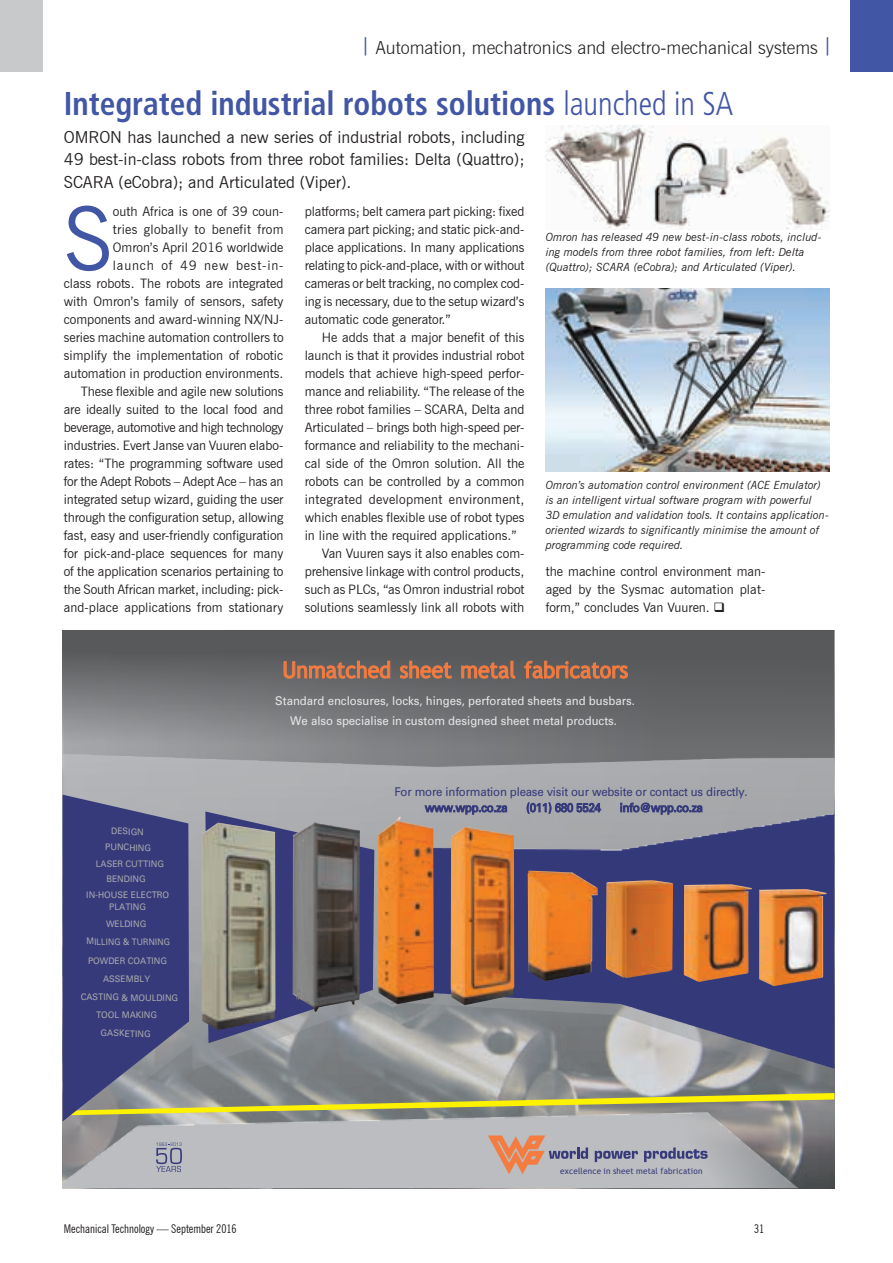
<style>
.page{position:relative;width:893px;height:1263px;background:#fff}
.page>*{position:absolute;margin:0;border:0;box-sizing:border-box;transform-origin:0 0}
.t1{font:87.75px "News Gothic BT";color:#4256a6}
.t2{font:700 condensed 33px "Frutiger LT Std";color:#4256a6;scale:.95 1}
.t3{font:22.65px "Trebuchet MS";color:#f47c41;scale:.94 1}
.t4{font:300 18px "News Gothic BT";color:#231f20}
.t5{font:16.5px/22.5px "News Gothic BT";color:#231f20;text-align:justify}
.t6{font:13.05px/18px "News Gothic BT";color:#231f20;text-align:justify}
.t7{font:13.05px "News Gothic BT";letter-spacing:.025em;color:#231f20}
.t8{font:12.15px "Univers";color:#e6e7e8;scale:.94 1}
.t9{font:12.15px "Univers";letter-spacing:-.015em;color:#36397a;scale:.94 1}
.t10{font:condensed 12px "News Gothic BT";color:#231f20}
.t11{font:italic 11.25px/15px "News Gothic BT";color:#231f20}
.t12{font:9px/11.2px "Univers";color:#a7a9ac;text-align:center;scale:.94 1}
.t13{font:9px "Univers";color:#a7a9ac;scale:.91 1}
.t14{font:8.55px "Trebuchet MS";letter-spacing:.025em;color:#36397a;scale:.95 1}
.s1{color:#4256a6}
.s2{font-weight:300}
</style>
<div class="page">
<div style="left:0;top:0;width:43px;height:72px;background:#c7c9cb"></div>
<div style="left:851px;top:0;width:42px;height:72px;background:#4256a6"></div>
<svg style="left:63px;top:818px;width:771px;height:303px"></svg>
<img style="left:63px;top:630px;width:771px;height:188px">
<img style="left:63px;top:1112px;width:735px;height:76px">
<svg style="left:488px;top:1135px;width:100px;height:39px"></svg>
<svg style="left:595px;top:1151px;width:43px;height:11px"></svg>
<svg style="left:644px;top:1147px;width:64px;height:15px"></svg>
<svg style="left:156px;top:1142px;width:26px;height:30px"></svg>
<svg style="left:284px;top:661px;width:106px;height:17px"></svg>
<svg style="left:400px;top:661px;width:52px;height:17px"></svg>
<svg style="left:461px;top:661px;width:54px;height:17px"></svg>
<svg style="left:525px;top:661px;width:103px;height:17px"></svg>
<img style="left:546px;top:125px;width:283px;height:105px">
<img style="left:546px;top:288px;width:283px;height:184px">
<h3 class="t4" style="left:361px;top:37px;width:473px"><span class="s1">⎪</span> Automation, mechatronics and electro-mechanical systems <span class="s1">⎪</span></h3>
<h2 class="t2" style="left:64px;top:84px;width:706px">Integrated industrial robots solutions <span class="s2">launched in SA</span></h2>
<p class="t5" style="left:64px;top:126px;width:462px">OMRON has launched a new series of industrial robots, including 49 best-in-class robots from three robot families: Delta (Quattro); SCARA (eCobra); and Articulated (Viper).</p>
<h1 class="t1" style="left:64px;top:186px;width:51px">S</h1>
<p class="t6" style="left:64px;top:202px;width:221px;text-align:right">outh Africa is one of 39 coun-<br>tries globally to benefit from<br>Omron’s April 2016 worldwide<br>launch of 49 new best-in-<br>class robots. The robots are integrated with Omron’s family of sensors, safety components and award-winning NX/NJ&shy;series machine automation controllers to simplify the implementation of robotic automation in production environments.<br>These flexible and agile new solutions are ideally suited to the local food and beverage, automotive and high technology industries. Evert Janse van Vuuren elabo&shy;rates: “The programming software used for the Adept Robots – Adept Ace – has an integrated setup wizard, guiding the user through the configuration setup, allowing fast, easy and user-friendly configuration for pick-and-place sequences for many of the application scenarios pertaining to the South African market, including: pick&shy;and-place applications from stationary</p>
<p class="t6" style="left:305px;top:202px;width:221px">platforms; belt camera part picking: fixed camera part picking; and static pick-and&shy;place applications. In many applications relating to pick-and-place, with or without cameras or belt tracking, no complex cod&shy;ing is necessary, due to the setup wizard’s automatic code generator.”</p>
<p class="t6" style="left:322px;top:328px;width:204px">He adds that a major benefit of this</p>
<p class="t6" style="left:305px;top:346px;width:221px">launch is that it provides industrial robot</p>
<p class="t6" style="left:305px;top:364px;width:221px">models that achieve high-speed perfor-</p>
<p class="t6" style="left:305px;top:382px;width:221px">mance and reliability. “The release of the</p>
<p class="t6" style="left:305px;top:400px;width:221px">three robot families – SCARA, Delta and</p>
<p class="t6" style="left:305px;top:418px;width:221px">Articulated – brings both high-speed per-</p>
<p class="t6" style="left:305px;top:436px;width:221px">formance and reliability to the mechani-</p>
<p class="t6" style="left:305px;top:454px;width:221px">cal side of the Omron solution. All the</p>
<p class="t6" style="left:305px;top:472px;width:221px">robots can be controlled by a common</p>
<p class="t7" style="left:305px;top:491px;width:221px">integrated development environment,</p>
<p class="t6" style="left:305px;top:508px;width:221px">which enables flexible use of robot types</p>
<p class="t6" style="left:305px;top:526px;width:213px">in line with the required applications.”</p>
<p class="t6" style="left:322px;top:544px;width:204px">Van Vuuren says it also enables com-</p>
<p class="t6" style="left:305px;top:562px;width:221px">prehensive linkage with control products,</p>
<p class="t6" style="left:305px;top:580px;width:221px">such as PLCs, “as Omron industrial robot</p>
<p class="t6" style="left:305px;top:598px;width:221px">solutions seamlessly link all robots with</p>
<p class="t11" style="left:546px;top:230px;width:278px">Omron has released 49 new best-in-class robots, includ&shy;ing models from three robot families, from left: Delta (Quattro); SCARA (eCobra); and Articulated (Viper).</p>
<p class="t11" style="left:546px;top:478px;width:285px">Omron’s automation control environment (ACE Emulator) is an intelligent virtual software program with powerful<br>3D emulation and validation tools. It contains application&shy;oriented wizards to significantly minimise the amount of programming code required.</p>
<p class="t6" style="left:546px;top:562px;width:221px">the machine control environment man&shy;aged by the Sysmac automation plat&shy;form,” concludes Van Vuuren. ❑</p>
<h3 class="t3" style="left:283px;top:656px;width:369px">Unmatched sheet metal fabricators</h3>
<p class="t8" style="left:275px;top:693px;width:384px">Standard enclosures, locks, hinges, perforated sheets and busbars.</p>
<p class="t8" style="left:290px;top:713px;width:349px">We also specialise in custom designed sheet metal products.</p>
<p class="t12" style="left:112px;top:825px;width:36px;rotate:2deg">DESIGN</p>
<p class="t12" style="left:105px;top:841px;width:50px;rotate:1deg">PUNCHING</p>
<p class="t12" style="left:107px;top:873px;width:43px;rotate:1deg">BENDING</p>
<p class="t12" style="left:96px;top:858px;width:74px">LASER CUTTING</p>
<p class="t12" style="left:86px;top:889px;width:90px">IN-HOUSE ELECTRO<br>PLATING</p>
<p class="t13" style="left:87px;top:936px;width:94px">MILLING &amp; TURNING</p>
<p class="t12" style="left:106px;top:918px;width:44px;rotate:1deg">WELDING</p>
<p class="t12" style="left:88px;top:955px;width:86px">POWDER COATING</p>
<p class="t12" style="left:103px;top:973px;width:51px">ASSEMBLY</p>
<p class="t12" style="left:81px;top:992px;width:105px">CASTING &amp; MOULDING</p>
<p class="t12" style="left:96px;top:1009px;width:67px">TOOL MAKING</p>
<p class="t12" style="left:101px;top:1028px;width:55px">GASKETING</p>
<p class="t9" style="left:394px;top:784px;width:377px">For more information please visit our website or contact us directly.</p>
<p class="t14" style="left:560px;top:1166px;width:151px">excellence in sheet metal fabrication</p>
<p class="t10" style="left:64px;top:1221px;width:174px">Mechanical Technology — September 2016</p>
<p class="t10" style="left:754px;top:1221px;width:12px">31</p>
</div>
